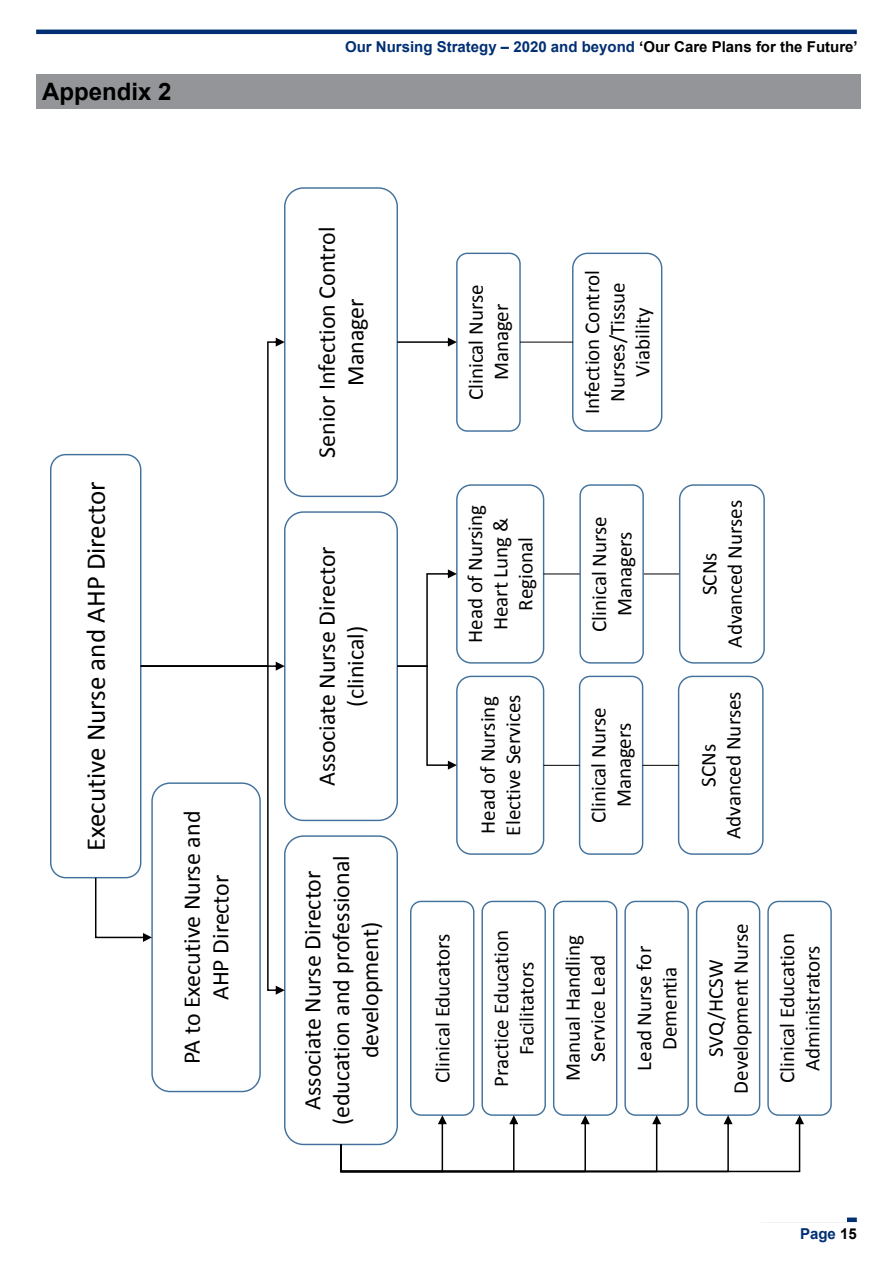
<style>
.page{position:relative;width:893px;height:1263px;background:#fff}
.page>*{position:absolute;margin:0;border:0;box-sizing:border-box;transform-origin:0 0}
.t1{font:27px "Calibri";color:#000}
.t2{font:24px/28.8px "Calibri";color:#000;text-align:center}
.t3{font:700 24px "Arial";color:#000}
.t4{font:21.15px "Calibri";letter-spacing:-.005em;color:#000}
.t5{font:21px/25.2px "Calibri";color:#000;text-align:center}
.t6{font:700 15px "Arial";color:#002f73}
.s1{color:#000}
</style>
<div class="page">
<hr style="left:36px;top:30px;width:821px;height:4px;background:#002f73">
<div style="left:760px;top:1217px;width:97px;height:5px;background:#002f73"></div>
<div style="left:36px;top:74px;width:825px;height:34px;background:#939598"></div>
<div style="left:36px;top:142px;width:810px;height:1080px;background:#fff"></div>
<div style="left:50px;top:454px;width:91px;height:424px;border:1px solid #41719c;border-radius:15px"></div>
<div style="left:284px;top:835px;width:114px;height:310px;border:1px solid #41719c;border-radius:19px"></div>
<div style="left:284px;top:511px;width:114px;height:310px;border:1px solid #41719c;border-radius:19px"></div>
<div style="left:284px;top:187px;width:114px;height:310px;border:1px solid #41719c;border-radius:19px"></div>
<svg style="left:95px;top:878px;width:46px;height:61px"></svg>
<svg style="left:141px;top:667px;width:144px;height:328px"></svg>
<svg style="left:141px;top:338px;width:144px;height:329px"></svg>
<div style="left:456px;top:676px;width:88px;height:179px;border:1px solid #41719c;border-radius:14px"></div>
<div style="left:456px;top:484px;width:88px;height:180px;border:1px solid #41719c;border-radius:14px"></div>
<div style="left:579px;top:676px;width:64px;height:179px;border:1px solid #41719c;border-radius:10px"></div>
<div style="left:678px;top:676px;width:86px;height:179px;border:1px solid #41719c;border-radius:14px"></div>
<hr style="left:544px;top:765px;width:36px;height:1px;background:#000">
<hr style="left:643px;top:765px;width:36px;height:1px;background:#000">
<hr style="left:544px;top:574px;width:36px;height:1px;background:#000">
<hr style="left:643px;top:574px;width:37px;height:1px;background:#000">
<div style="left:572px;top:253px;width:90px;height:179px;border:1px solid #41719c;border-radius:15px"></div>
<div style="left:456px;top:253px;width:65px;height:179px;border:1px solid #41719c;border-radius:11px"></div>
<svg style="left:397px;top:338px;width:60px;height:9px"></svg>
<hr style="left:520px;top:342px;width:53px;height:1px;background:#000">
<div style="left:410px;top:901px;width:64px;height:215px;border:1px solid #41719c;border-radius:10px"></div>
<div style="left:579px;top:484px;width:65px;height:180px;border:1px solid #41719c;border-radius:10px"></div>
<div style="left:679px;top:484px;width:86px;height:180px;border:1px solid #41719c;border-radius:14px"></div>
<div style="left:481px;top:901px;width:65px;height:215px;border:1px solid #41719c;border-radius:10px"></div>
<div style="left:553px;top:901px;width:64px;height:215px;border:1px solid #41719c;border-radius:10px"></div>
<div style="left:624px;top:901px;width:65px;height:215px;border:1px solid #41719c;border-radius:10px"></div>
<div style="left:696px;top:901px;width:64px;height:215px;border:1px solid #41719c;border-radius:10px"></div>
<div style="left:767px;top:901px;width:65px;height:215px;border:1px solid #41719c;border-radius:10px"></div>
<svg style="left:340px;top:1115px;width:464px;height:57px"></svg>
<svg style="left:397px;top:569px;width:60px;height:201px"></svg>
<h2 class="t3" style="left:42px;top:76px;width:131px">Appendix 2</h2>
<p class="t1" style="left:79px;top:851px;width:371px;rotate:-90deg">Executive Nurse and AHP Director</p>
<p class="t2" style="left:176px;top:1064px;width:255px;rotate:-90deg">PA to Executive Nurse and<br>AHP Director</p>
<p class="t6" style="left:345px;top:37px;width:514px">Our Nursing Strategy – 2020 and beyond <span class="s1">‘Our Care Plans for the Future’</span></p>
<p class="t2" style="left:311px;top:458px;width:232px;rotate:-90deg">Senior Infection Control<br>Manager</p>
<p class="t2" style="left:311px;top:786px;width:241px;rotate:-90deg">Associate Nurse Director (clinical)</p>
<p class="t2" style="left:297px;top:1125px;width:271px;rotate:-90deg">Associate Nurse Director (education and professional development)</p>
<p class="t5" style="left:462px;top:400px;width:117px;rotate:-90deg">Clinical Nurse<br>Manager</p>
<p class="t5" style="left:579px;top:414px;width:145px;rotate:-90deg">Infection Control<br>Nurses/Tissue<br>Viability</p>
<p class="t5" style="left:462px;top:643px;width:139px;rotate:-90deg">Head of Nursing<br>Heart Lung &amp;<br>Regional</p>
<p class="t5" style="left:474px;top:835px;width:142px;text-align:left;rotate:-90deg">Head of Nursing<br>Elective Services</p>
<p class="t5" style="left:586px;top:632px;width:117px;rotate:-90deg">Clinical Nurse</p>
<p class="t4" style="left:611px;top:616px;width:86px;rotate:-90deg">Managers</p>
<p class="t5" style="left:585px;top:823px;width:117px;rotate:-90deg">Clinical Nurse<br>Managers</p>
<p class="t5" style="left:696px;top:647px;width:149px;rotate:-90deg">SCNs<br>Advanced Nurses</p>
<p class="t5" style="left:695px;top:787px;width:44px;rotate:-90deg">SCNs</p>
<p class="t4" style="left:720px;top:839px;width:149px;rotate:-90deg">Advanced Nurses</p>
<p class="t5" style="left:429px;top:1083px;width:150px;rotate:-90deg">Clinical Educators</p>
<p class="t5" style="left:488px;top:1087px;width:159px;rotate:-90deg">Practice Education<br>Facilitators</p>
<p class="t5" style="left:559px;top:1081px;width:147px;rotate:-90deg">Manual Handling<br>Service Lead</p>
<p class="t5" style="left:631px;top:1071px;width:126px;rotate:-90deg">Lead Nurse for<br>Dementia</p>
<p class="t5" style="left:702px;top:1093px;width:172px;rotate:-90deg">SVQ/HCSW<br>Development Nurse</p>
<p class="t4" style="left:774px;top:1083px;width:151px;rotate:-90deg">Clinical Education</p>
<p class="t5" style="left:799px;top:1071px;width:127px;rotate:-90deg">Administrators</p>
<p class="t6" style="left:800px;top:1224px;width:58px">Page <span class="s1">15</span></p>
</div>
